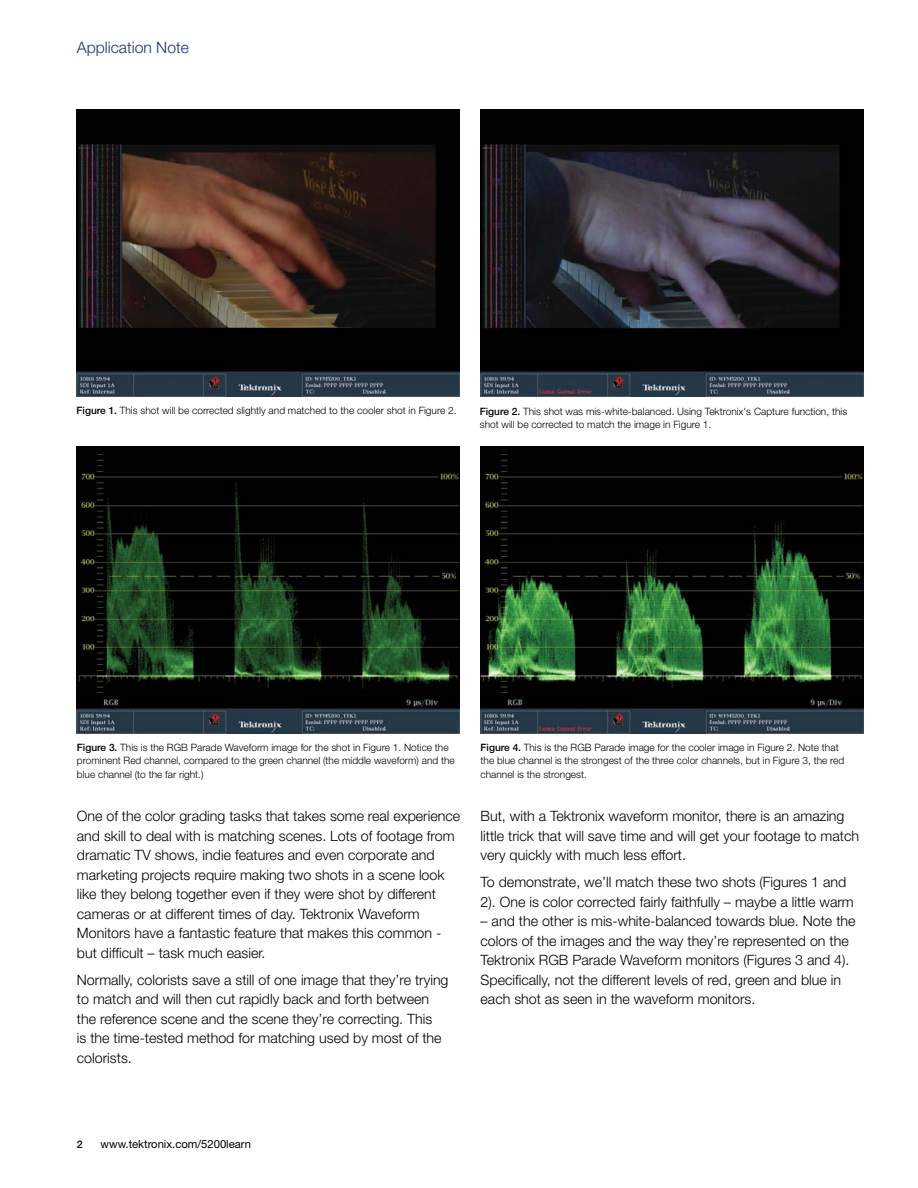
<style>
.page{position:relative;width:918px;height:1188px;background:#fff}
.page>*{position:absolute;margin:0;border:0;box-sizing:border-box;transform-origin:0 0}
.t1{font:300 15.75px "Helvetica Neue";color:#1b3281}
.t2{font:300 14.25px/19.5px "Helvetica Neue";color:#000}
.t3{font:11.25px "Helvetica Neue";color:#000}
.t4{font:500 10.5px "Helvetica Neue";color:#000}
.t5{font:300 10.2px/13.5px "Helvetica Neue";color:#000}
.s1{font-weight:500}
</style>
<div class="page">
<img style="left:76px;top:109px;width:383px;height:288px">
<img style="left:480px;top:109px;width:383px;height:288px">
<img style="left:76px;top:446px;width:383px;height:288px">
<img style="left:480px;top:446px;width:383px;height:288px">
<p class="t1" style="left:77px;top:37px;width:114px">Application Note</p>
<p class="t5" style="left:77px;top:403px;width:382px"><span class="s1">Figure 1.</span> This shot will be corrected slightly and matched to the cooler shot in Figure 2.</p>
<p class="t5" style="left:480px;top:404px;width:369px"><span class="s1">Figure 2.</span> This shot was mis-white-balanced. Using Tektronix's Capture function, this shot will be corrected to match the image in Figure 1.</p>
<p class="t5" style="left:77px;top:740px;width:379px"><span class="s1">Figure 3.</span> This is the RGB Parade Waveform image for the shot in Figure 1. Notice the prominent Red channel, compared to the green channel (the middle waveform) and the blue channel (to the far right.)</p>
<p class="t5" style="left:481px;top:740px;width:365px"><span class="s1">Figure 4.</span> This is the RGB Parade image for the cooler image in Figure 2. Note that the blue channel is the strongest of the three color channels, but in Figure 3, the red channel is the strongest.</p>
<p class="t2" style="left:77px;top:806px;width:385px">One of the color grading tasks that takes some real experience and skill to deal with is matching scenes. Lots of footage from dramatic TV shows, indie features and even corporate and marketing projects require making two shots in a scene look like they belong together even if they were shot by different cameras or at different times of day. Tektronix Waveform Monitors have a fantastic feature that makes this common - but difficult – task much easier.</p>
<p class="t2" style="left:77px;top:970px;width:373px">Normally, colorists save a still of one image that they’re trying to match and will then cut rapidly back and forth between the reference scene and the scene they’re correcting. This<br>is the time-tested method for matching used by most of the colorists.</p>
<p class="t2" style="left:481px;top:806px;width:380px">But, with a Tektronix waveform monitor, there is an amazing little trick that will save time and will get your footage to match very quickly with much less effort.</p>
<p class="t2" style="left:481px;top:872px;width:375px">To demonstrate, we’ll match these two shots (Figures 1 and<br>2). One is color corrected fairly faithfully – maybe a little warm</p>
<p class="t2" style="left:481px;top:911px;width:377px">– and the other is mis-white-balanced towards blue. Note the colors of the images and the way they’re represented on the Tektronix RGB Parade Waveform monitors (Figures 3 and 4).<br>Specifically, not the different levels of red, green and blue in each shot as seen in the waveform monitors.</p>
<p class="t4" style="left:77px;top:1138px;width:7px">2</p>
<p class="t3" style="left:101px;top:1138px;width:152px">www.tektronix.com/5200learn</p>
</div>
